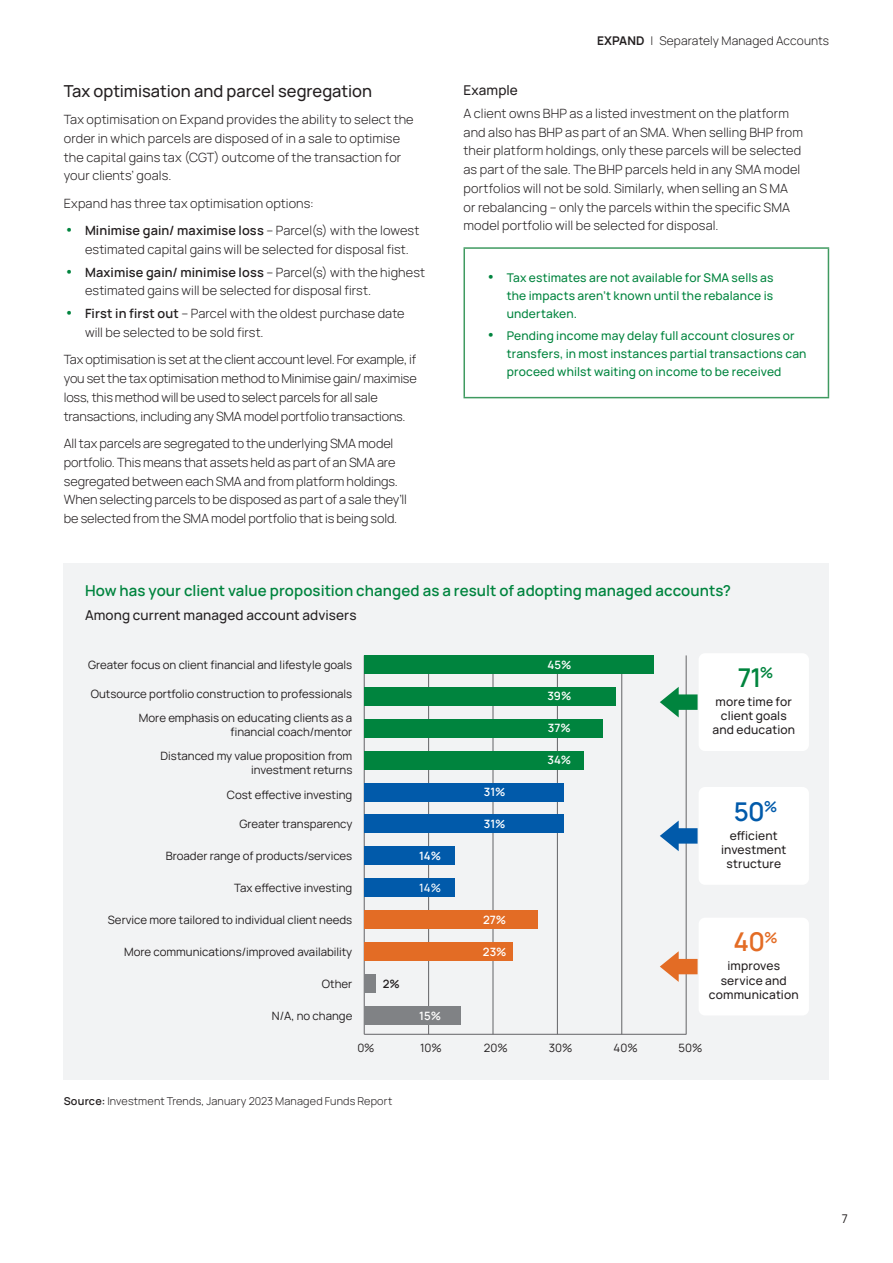
<style>
.page{position:relative;width:893px;height:1263px;background:#fff}
.page>*{position:absolute;margin:0;border:0;box-sizing:border-box;transform-origin:0 0}
._03_Table_Body_Text{font:600 25.8px "Manrope";color:#e36c25}
._03_Table_Body_Text-2{font:600 25.8px "Manrope";color:#015aaa}
._03_Table_Body_Text-3{font:600 25.8px "Manrope";color:#00843e}
._03_Subhead_3{font:500 16.5px "Manrope";color:#231f20}
._04_Subhead_4{font:600 15px "Manrope";letter-spacing:.005em;color:#00843e}
._05_Subhead_5{font:500 13.5px "Manrope";letter-spacing:.01em;color:#231f20}
._07_Body_Text{font:300 12.75px/18.8px "Manrope";color:#231f20}
.t1{font:500 12px/18px "Manrope";letter-spacing:.015em;color:#00843e;text-align:justify}
._03_Table_Body_Text-4{font:500 12px/14.2px "Manrope";letter-spacing:.015em;color:#231f20;text-align:center}
.t2{font:300 12px "Manrope";letter-spacing:.01em;color:#231f20}
.t3{font:12px "Manrope";color:#231f20}
.t4{font:11.4px/24.3px "Manrope";color:#231f20;text-align:right}
.t5{font:600 11.4px "Manrope";color:#fff}
.t6{font:500 11.4px "Manrope";color:#fff}
.t7{font:600 11.4px "Manrope";color:#231f20}
._00_Disclaimer{font:300 10.8px "Manrope";letter-spacing:.015em;color:#231f20}
.s1{font-weight:400;font-size:16.5px;color:#00843e}
.s2{font-weight:600}
.s3{font-weight:700}
.s4{font-weight:400;font-size:16.5px}
</style>
<div class="page">
<div style="left:64px;top:564px;width:765px;height:516px;background:#f2f3f4"></div>
<hr style="left:828px;top:249px;width:1px;height:148px;background:#3f9a60">
<hr style="left:463px;top:247px;width:366px;height:2px;background:#3f9a60">
<hr style="left:463px;top:249px;width:2px;height:148px;background:#3f9a60">
<hr style="left:463px;top:397px;width:366px;height:1px;background:#3f9a60">
<hr style="left:364px;top:1034px;width:322px;height:1px;background:#636366">
<hr style="left:364px;top:655px;width:1px;height:379px;background:#636366">
<hr style="left:428px;top:655px;width:1px;height:379px;background:#636366">
<hr style="left:493px;top:655px;width:1px;height:379px;background:#636366">
<hr style="left:557px;top:655px;width:1px;height:379px;background:#636366">
<hr style="left:621px;top:655px;width:1px;height:379px;background:#636366">
<hr style="left:686px;top:655px;width:1px;height:379px;background:#636366">
<div style="left:364px;top:1006px;width:97px;height:18px;background:#808285"></div>
<div style="left:364px;top:974px;width:12px;height:19px;background:#808285"></div>
<div style="left:364px;top:942px;width:148px;height:19px;background:#e36c25"></div>
<div style="left:364px;top:910px;width:174px;height:19px;background:#e36c25"></div>
<div style="left:364px;top:878px;width:90px;height:19px;background:#015aaa"></div>
<div style="left:364px;top:847px;width:90px;height:18px;background:#015aaa"></div>
<div style="left:364px;top:815px;width:200px;height:18px;background:#015aaa"></div>
<div style="left:364px;top:783px;width:200px;height:18px;background:#015aaa"></div>
<div style="left:364px;top:751px;width:219px;height:18px;background:#00843e"></div>
<div style="left:364px;top:719px;width:239px;height:18px;background:#00843e"></div>
<div style="left:364px;top:687px;width:251px;height:18px;background:#00843e"></div>
<div style="left:364px;top:655px;width:290px;height:18px;background:#00843e"></div>
<svg style="left:660px;top:687px;width:38px;height:30px"></svg>
<svg style="left:660px;top:820px;width:38px;height:31px"></svg>
<svg style="left:660px;top:951px;width:38px;height:31px"></svg>
<div style="left:699px;top:653px;width:110px;height:98px;background:#fff;border-radius:6px"></div>
<div style="left:699px;top:918px;width:110px;height:97px;background:#fff;border-radius:6px"></div>
<div style="left:699px;top:787px;width:110px;height:98px;background:#fff;border-radius:6px"></div>
<p class="_03_Subhead_3" style="left:64px;top:79px;width:310px">Tax optimisation and parcel segregation</p>
<p class="_07_Body_Text" style="left:64px;top:110px;width:351px">Tax optimisation on Expand provides the ability to select the order in which parcels are disposed of in a sale to optimise the capital gains tax (CGT) outcome of the transaction for your clients’ goals.</p>
<p class="_07_Body_Text" style="left:64px;top:193px;width:252px">Expand has three tax optimisation options:</p>
<p class="_07_Body_Text" style="left:85px;top:220px;width:336px;text-indent:-21px"><span class="s1">•</span> <span class="s2">Minimise gain/ maximise loss</span> – Parcel(s) with the lowest estimated capital gains will be selected for disposal fist.</p>
<p class="_07_Body_Text" style="left:85px;top:262px;width:342px;text-indent:-21px"><span class="s1">•</span> <span class="s2">Maximise gain/ minimise loss</span> – Parcel(s) with the highest estimated gains will be selected for disposal first.</p>
<p class="_07_Body_Text" style="left:85px;top:304px;width:321px;text-indent:-21px"><span class="s1">•</span> <span class="s2">First in first out</span> – Parcel with the oldest purchase date will be selected to be sold first.</p>
<p class="_07_Body_Text" style="left:64px;top:350px;width:354px">Tax optimisation is set at the client account level. For example, if you set the tax optimisation method to Minimise gain/ maximise loss, this method will be used to select parcels for all sale transactions, including any SMA model portfolio transactions.</p>
<p class="_07_Body_Text" style="left:64px;top:433px;width:345px">All tax parcels are segregated to the underlying SMA model portfolio. This means that assets held as part of an SMA are segregated between each SMA and from platform holdings.<br>When selecting parcels to be disposed as part of a sale they’ll be selected from the SMA model portfolio that is being sold.</p>
<p class="t2" style="left:597px;top:32px;width:234px"><span class="s3">EXPAND</span> | Separately Managed Accounts</p>
<p class="_05_Subhead_5" style="left:463px;top:80px;width:56px">Example</p>
<p class="_07_Body_Text" style="left:463px;top:103px;width:341px">A client owns BHP as a listed investment on the platform and also has BHP as part of an SMA. When selling BHP from their platform holdings, only these parcels will be selected as part of the sale. The BHP parcels held in any SMA model portfolios will not be sold. Similarly, when selling an S MA or rebalancing – only the parcels within the specific SMA model portfolio will be selected for disposal.</p>
<p class="t1" style="left:507px;top:268px;width:268px;text-indent:-21px"><span class="s4">•</span> Tax estimates are not available for SMA sells as the impacts aren’t known until the rebalance is undertaken.</p>
<p class="t1" style="left:507px;top:326px;width:301px;text-align:left;text-indent:-21px"><span class="s4">•</span> Pending income may delay full account closures or transfers, in most instances partial transactions can proceed whilst waiting on income to be received</p>
<p class="_04_Subhead_4" style="left:85px;top:580px;width:647px">How has your client value proposition changed as a result of adopting managed accounts?</p>
<p class="_05_Subhead_5" style="left:85px;top:605px;width:273px">Among current managed account advisers</p>
<p class="t4" style="left:88px;top:652px;width:266px">Greater focus on client financial and lifestyle goals</p>
<p class="t5" style="left:547px;top:656px;width:25px">45%</p>
<p class="t4" style="left:91px;top:681px;width:263px">Outsource portfolio construction to professionals<br>More emphasis on educating clients as a</p>
<p class="t4" style="left:161px;top:719px;width:193px">financial coach/mentor<br>Distanced my value proposition from</p>
<p class="t4" style="left:227px;top:757px;width:127px">investment returns<br>Cost effective investing</p>
<p class="t4" style="left:240px;top:811px;width:114px">Greater transparency</p>
<p class="t4" style="left:166px;top:843px;width:188px">Broader range of products/services</p>
<p class="t4" style="left:234px;top:875px;width:120px">Tax effective investing</p>
<p class="t4" style="left:108px;top:907px;width:246px">Service more tailored to individual client needs</p>
<p class="t4" style="left:124px;top:939px;width:230px">More communications/improved availability</p>
<p class="t4" style="left:322px;top:971px;width:32px">Other</p>
<p class="t4" style="left:272px;top:1003px;width:82px">N/A, no change</p>
<p class="t5" style="left:547px;top:688px;width:25px">39%</p>
<p class="t5" style="left:548px;top:720px;width:24px">37%</p>
<p class="t5" style="left:547px;top:752px;width:25px">34%</p>
<p class="t5" style="left:484px;top:784px;width:23px">31%</p>
<p class="t5" style="left:484px;top:816px;width:23px">31%</p>
<p class="t5" style="left:419px;top:848px;width:24px">14%</p>
<p class="t6" style="left:419px;top:880px;width:23px">14%</p>
<p class="t5" style="left:483px;top:912px;width:25px">27%</p>
<p class="t5" style="left:483px;top:944px;width:25px">23%</p>
<p class="t7" style="left:383px;top:976px;width:19px">2%</p>
<p class="t5" style="left:419px;top:1007px;width:23px">15%</p>
<p class="_03_Table_Body_Text-3" style="left:738px;top:659px;width:37px">71<sup>%</sup></p>
<p class="_03_Table_Body_Text-4" style="left:712px;top:694px;width:84px">more time for client goals and education</p>
<p class="_03_Table_Body_Text-2" style="left:734px;top:793px;width:45px">50<sup>%</sup></p>
<p class="_03_Table_Body_Text-4" style="left:721px;top:828px;width:67px">efficient investment structure</p>
<p class="_03_Table_Body_Text" style="left:734px;top:924px;width:45px">40<sup>%</sup></p>
<p class="_03_Table_Body_Text-4" style="left:709px;top:958px;width:91px">improves service and communication</p>
<p class="t4" style="left:357px;top:1035px;width:19px">0%</p>
<p class="t4" style="left:420px;top:1035px;width:23px">10%</p>
<p class="t4" style="left:484px;top:1035px;width:25px">20%</p>
<p class="t4" style="left:549px;top:1035px;width:25px">30%</p>
<p class="t4" style="left:614px;top:1035px;width:26px">40%</p>
<p class="t4" style="left:679px;top:1035px;width:25px">50%</p>
<p class="_00_Disclaimer" style="left:64px;top:1093px;width:330px"><span class="s2">Source:</span> Investment Trends, January 2023 Managed Funds Report</p>
<p class="t3" style="left:842px;top:1210px;width:8px">7</p>
</div>
